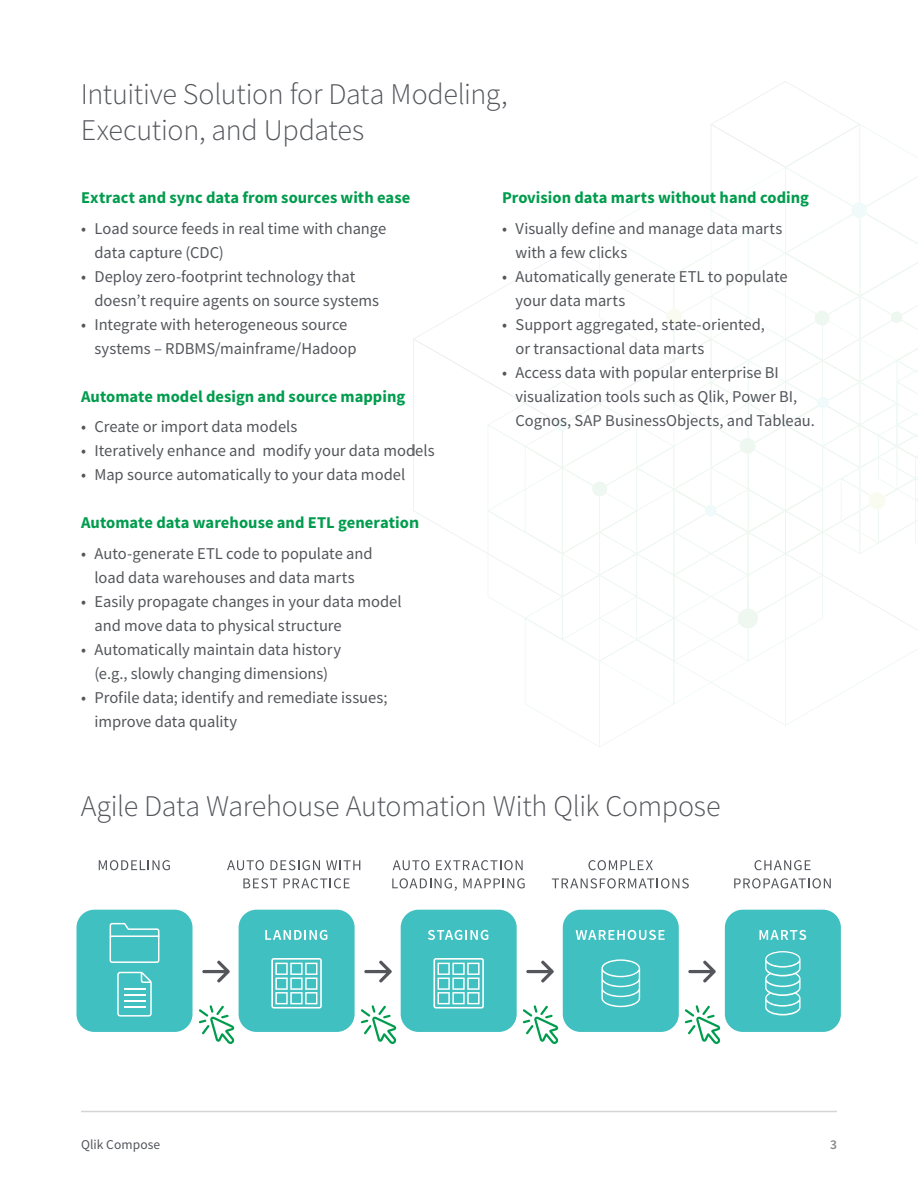
<style>
.page{position:relative;width:918px;height:1188px;background:#fff}
.page>*{position:absolute;margin:0;border:0;box-sizing:border-box;transform-origin:0 0}
.t1{font:300 30px/36px "Source Sans Pro";letter-spacing:-.01em;color:#54565b}
.t2{font:16.5px/24px "Source Sans Pro";color:#54565b}
.t3{font:700 16.5px "Source Sans Pro";letter-spacing:.005em;color:#009c4d}
.t4{font:13.5px "Source Sans Pro";letter-spacing:.005em;color:#54565b}
.t5{font:600 13.5px "Source Sans Pro";color:#89878b}
</style>
<div class="page">
<hr style="left:81px;top:1111px;width:756px;height:1px;background:#d6d4d5">
<svg style="left:361px;top:1005px;width:35px;height:39px"></svg>
<svg style="left:199px;top:1005px;width:35px;height:39px"></svg>
<svg style="left:523px;top:1005px;width:35px;height:39px"></svg>
<svg style="left:685px;top:1005px;width:35px;height:39px"></svg>
<div style="left:239px;top:910px;width:116px;height:122px;background:#40c0c0;border-radius:18px"></div>
<svg style="left:227px;top:860px;width:37px;height:10px"></svg>
<svg style="left:270px;top:860px;width:50px;height:10px"></svg>
<svg style="left:326px;top:860px;width:34px;height:10px"></svg>
<svg style="left:243px;top:878px;width:34px;height:10px"></svg>
<svg style="left:283px;top:878px;width:67px;height:10px"></svg>
<svg style="left:265px;top:930px;width:62px;height:10px"></svg>
<svg style="left:271px;top:958px;width:51px;height:51px"></svg>
<div style="left:401px;top:910px;width:116px;height:122px;background:#40c0c0;border-radius:18px"></div>
<svg style="left:393px;top:860px;width:37px;height:10px"></svg>
<svg style="left:436px;top:860px;width:87px;height:10px"></svg>
<svg style="left:392px;top:878px;width:65px;height:13px"></svg>
<svg style="left:463px;top:878px;width:62px;height:10px"></svg>
<svg style="left:428px;top:930px;width:60px;height:10px"></svg>
<svg style="left:433px;top:958px;width:51px;height:51px"></svg>
<div style="left:563px;top:910px;width:116px;height:122px;background:#40c0c0;border-radius:18px"></div>
<svg style="left:588px;top:860px;width:65px;height:10px"></svg>
<svg style="left:552px;top:878px;width:137px;height:10px"></svg>
<svg style="left:576px;top:930px;width:89px;height:10px"></svg>
<svg style="left:601px;top:959px;width:39px;height:48px"></svg>
<svg style="left:99px;top:860px;width:71px;height:10px"></svg>
<div style="left:77px;top:910px;width:116px;height:122px;background:#40c0c0;border-radius:18px"></div>
<svg style="left:110px;top:923px;width:49px;height:40px"></svg>
<hr style="left:110px;top:935px;width:49px;height:2px;background:#fff">
<svg style="left:117px;top:972px;width:35px;height:45px"></svg>
<svg style="left:202px;top:961px;width:28px;height:21px"></svg>
<svg style="left:364px;top:961px;width:28px;height:21px"></svg>
<svg style="left:526px;top:961px;width:28px;height:21px"></svg>
<svg style="left:688px;top:961px;width:28px;height:21px"></svg>
<div style="left:725px;top:910px;width:116px;height:122px;background:#40c0c0;border-radius:18px"></div>
<svg style="left:754px;top:860px;width:57px;height:10px"></svg>
<svg style="left:734px;top:878px;width:97px;height:10px"></svg>
<svg style="left:759px;top:930px;width:47px;height:10px"></svg>
<svg style="left:765px;top:951px;width:36px;height:64px"></svg>
<svg style="left:413px;top:81px;width:505px;height:666px"></svg>
<div style="left:891px;top:311px;width:12px;height:12px;background:#eef7f0;border-radius:50%"></div>
<div style="left:705px;top:505px;width:11px;height:11px;background:#f1fafa;border-radius:50%"></div>
<div style="left:555px;top:419px;width:12px;height:12px;background:#f1fafa;border-radius:50%"></div>
<div style="left:817px;top:397px;width:12px;height:11px;background:#f1fafa;border-radius:50%"></div>
<div style="left:869px;top:493px;width:16px;height:16px;background:#fafbf0;border-radius:50%"></div>
<div style="left:868px;top:492px;width:18px;height:17px;border:1px solid #c0d14b;border-radius:50%"></div>
<div style="left:815px;top:311px;width:14px;height:15px;background:#eef7f0;border-radius:50%"></div>
<div style="left:667px;top:309px;width:14px;height:15px;background:#fafbf0;border-radius:50%"></div>
<div style="left:666px;top:309px;width:16px;height:15px;border:1px solid #c0d14b;border-radius:50%"></div>
<div style="left:592px;top:482px;width:15px;height:14px;background:#eef7f0;border-radius:50%"></div>
<div style="left:740px;top:438px;width:15px;height:16px;background:#eef7f0;border-radius:50%"></div>
<div style="left:851px;top:202px;width:16px;height:16px;background:#f1fafa;border-radius:50%"></div>
<div style="left:738px;top:609px;width:20px;height:19px;background:#eef7f0;border-radius:50%"></div>
<h1 class="t1" style="left:81px;top:76px;width:428px">Intuitive Solution for Data Modeling,<br>Execution, and Updates</h1>
<p class="t3" style="left:81px;top:186px;width:331px">Extract and sync data from sources with ease</p>
<p class="t2" style="left:94px;top:216px;width:293px;text-indent:-13px">• Load source feeds in real time with change data capture (CDC)</p>
<p class="t2" style="left:94px;top:264px;width:286px;text-indent:-13px">• Deploy zero-footprint technology that doesn’t require agents on source systems</p>
<p class="t2" style="left:94px;top:312px;width:264px;text-indent:-13px">• Integrate with heterogeneous source systems – RDBMS/mainframe/Hadoop</p>
<p class="t3" style="left:81px;top:385px;width:326px">Automate model design and source mapping</p>
<p class="t2" style="left:81px;top:415px;width:218px">• Create or import data models</p>
<p class="t2" style="left:81px;top:439px;width:355px">• Iteratively enhance and modify your data models</p>
<p class="t2" style="left:81px;top:463px;width:326px">• Map source automatically to your data model</p>
<p class="t3" style="left:81px;top:512px;width:339px">Automate data warehouse and ETL generation</p>
<p class="t2" style="left:81px;top:542px;width:293px;text-align:center">• Auto-generate ETL code to populate and load data warehouses and data marts</p>
<p class="t2" style="left:94px;top:590px;width:309px;text-indent:-13px">• Easily propagate changes in your data model and move data to physical structure</p>
<p class="t2" style="left:81px;top:638px;width:262px;text-align:center">• Automatically maintain data history (e.g., slowly changing dimensions)</p>
<p class="t2" style="left:94px;top:686px;width:295px;text-indent:-13px">• Profile data; identify and remediate issues; improve data quality</p>
<p class="t3" style="left:502px;top:186px;width:309px">Provision data marts without hand coding</p>
<p class="t2" style="left:516px;top:216px;width:268px;text-indent:-13px">• Visually define and manage data marts with a few clicks</p>
<p class="t2" style="left:516px;top:264px;width:274px;text-indent:-13px">• Automatically generate ETL to populate your data marts</p>
<p class="t2" style="left:516px;top:312px;width:251px;text-indent:-13px">• Support aggregated, state-oriented, or transactional data marts</p>
<p class="t2" style="left:516px;top:360px;width:301px;text-indent:-13px">• Access data with popular enterprise BI visualization tools such as Qlik, Power BI,<br>Cognos, SAP BusinessObjects, and Tableau.</p>
<h1 class="t1" style="left:81px;top:788px;width:641px">Agile Data Warehouse Automation With Qlik Compose</h1>
<p class="t4" style="left:81px;top:1136px;width:81px">Qlik Compose</p>
<p class="t5" style="left:830px;top:1136px;width:8px">3</p>
</div>
